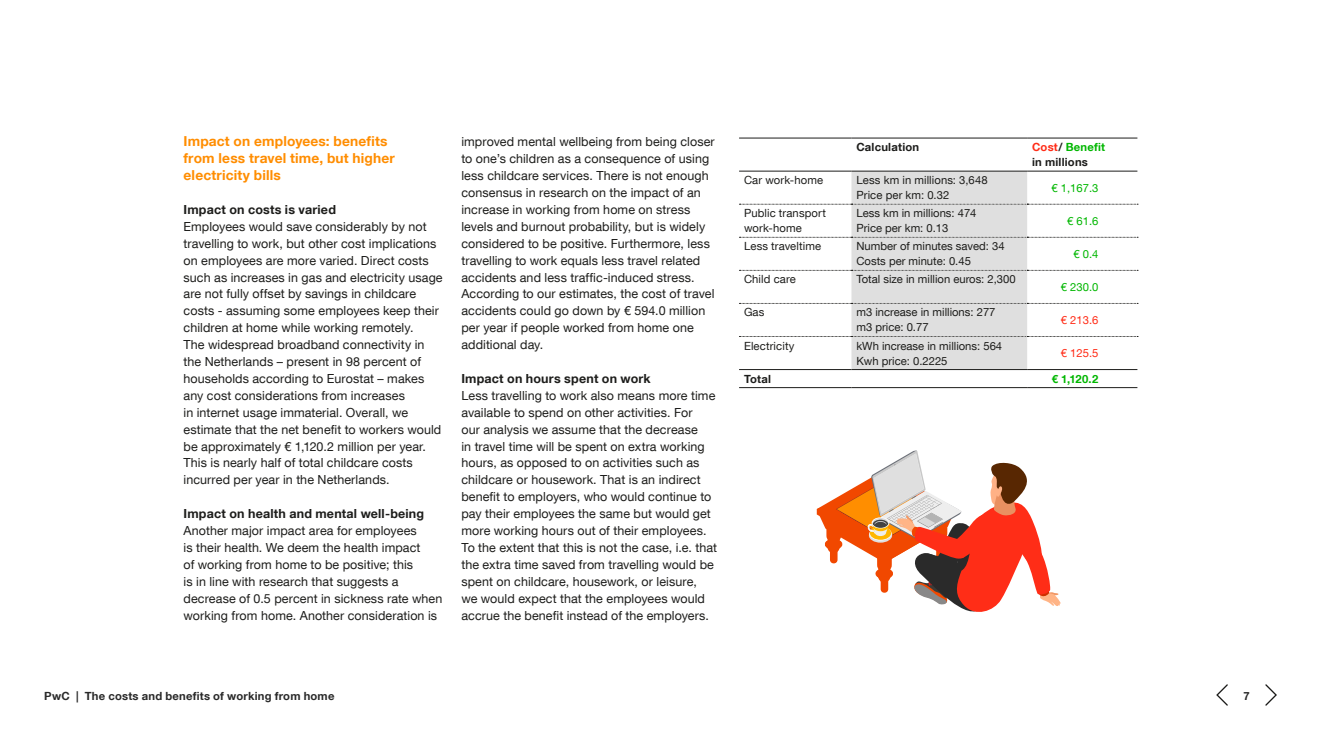
<style>
.page{position:relative;width:1322px;height:745px;background:#fff}
.page>*{position:absolute;margin:0;border:0;box-sizing:border-box;transform-origin:0 0}
.t1{font:700 13.75px/16.9px "Helvetica Neue LT Com";letter-spacing:.01em;color:#ff8d00}
.t2{font:12.5px/16.9px "Helvetica Neue LT Com";letter-spacing:.005em;color:#1d1d1b}
.t3{font:700 12.5px "Helvetica Neue LT Com";letter-spacing:.015em;color:#1d1d1b}
.t4{font:11.25px/15px "Helvetica Neue LT Com";color:#1d1d1b}
.t5{font:700 11.25px "Helvetica Neue LT Com";letter-spacing:.02em;color:#292929}
.t6{font:700 11.25px/15px "Helvetica Neue LT Com";letter-spacing:.02em;color:#1d1d1b}
.t7{font:11.25px "Helvetica Neue LT Com";color:#00b700}
.t8{font:11.25px "Helvetica Neue LT Com";color:#ff2c17}
.t9{font:700 11.25px "Helvetica Neue LT Com";color:#00b700}
.s1{color:#ff2c17}
.s2{color:#00b700}
</style>
<div class="page">
<svg style="left:1216px;top:684px;width:12px;height:21px"></svg>
<svg style="left:1265px;top:684px;width:12px;height:21px"></svg>
<hr style="left:739px;top:138px;width:112px;height:1px;background:#1d1d1b">
<hr style="left:851px;top:138px;width:176px;height:1px;background:#1d1d1b">
<hr style="left:1027px;top:138px;width:110px;height:1px;background:#1d1d1b">
<hr style="left:739px;top:369px;width:112px;height:1px;background:#1d1d1b">
<hr style="left:851px;top:369px;width:176px;height:1px;background:#1d1d1b">
<hr style="left:1027px;top:369px;width:110px;height:1px;background:#1d1d1b">
<hr style="left:739px;top:387px;width:112px;height:1px;background:#1d1d1b">
<hr style="left:851px;top:387px;width:176px;height:1px;background:#1d1d1b">
<hr style="left:1027px;top:387px;width:110px;height:1px;background:#1d1d1b">
<svg style="left:739px;top:171px;width:399px;height:198px"></svg>
<svg style="left:817px;top:450px;width:244px;height:162px"></svg>
<p class="t1" style="left:184px;top:133px;width:213px">Impact on employees: benefits from less travel time, but higher electricity bills</p>
<p class="t3" style="left:184px;top:201px;width:154px">Impact on costs is varied</p>
<p class="t2" style="left:184px;top:217px;width:261px">Employees would save considerably by not travelling to work, but other cost implications on employees are more varied. Direct costs such as increases in gas and electricity usage are not fully offset by savings in childcare costs - assuming some employees keep their children at home while working remotely.<br>The widespread broadband connectivity in the Netherlands – present in 98 percent of households according to Eurostat – makes any cost considerations from increases<br>in internet usage immaterial. Overall, we estimate that the net benefit to workers would be approximately € 1,120.2 million per year.<br>This is nearly half of total childcare costs incurred per year in the Netherlands.</p>
<p class="t3" style="left:184px;top:505px;width:242px">Impact on health and mental well-being</p>
<p class="t2" style="left:184px;top:521px;width:260px">Another major impact area for employees<br>is their health. We deem the health impact<br>of working from home to be positive; this<br>is in line with research that suggests a decrease of 0.5 percent in sickness rate when working from home. Another consideration is</p>
<p class="t2" style="left:461px;top:133px;width:255px">improved mental wellbeing from being closer to one’s children as a consequence of using less childcare services. There is not enough consensus in research on the impact of an increase in working from home on stress levels and burnout probability, but is widely considered to be positive. Furthermore, less travelling to work equals less travel related accidents and less traffic-induced stress.<br>According to our estimates, the cost of travel accidents could go down by € 594.0 million per year if people worked from home one additional day.</p>
<p class="t3" style="left:461px;top:370px;width:191px">Impact on hours spent on work</p>
<p class="t2" style="left:461px;top:386px;width:257px">Less travelling to work also means more time available to spend on other activities. For<br>our analysis we assume that the decrease<br>in travel time will be spent on extra working hours, as opposed to on activities such as childcare or housework. That is an indirect benefit to employers, who would continue to pay their employees the same but would get more working hours out of their employees.<br>To the extent that this is not the case, i.e. that the extra time saved from travelling would be spent on childcare, housework, or leisure,<br>we would expect that the employees would accrue the benefit instead of the employers.</p>
<p class="t6" style="left:856px;top:139px;width:64px">Calculation</p>
<p class="t6" style="left:1032px;top:139px;width:74px"><span class="s1">Cost</span>/ <span class="s2">Benefit </span>in millions</p>
<p class="t4" style="left:744px;top:172px;width:80px">Car work-home</p>
<p class="t4" style="left:856px;top:172px;width:133px">Less km in millions: 3,648<br>Price per km: 0.32</p>
<p class="t7" style="left:1051px;top:180px;width:48px">€ 1,167.3</p>
<p class="t4" style="left:744px;top:205px;width:83px">Public transport work-home</p>
<p class="t4" style="left:856px;top:205px;width:122px">Less km in millions: 474<br>Price per km: 0.13</p>
<p class="t7" style="left:1067px;top:214px;width:33px">€ 61.6</p>
<p class="t4" style="left:744px;top:238px;width:78px">Less traveltime</p>
<p class="t4" style="left:856px;top:238px;width:150px">Number of minutes saved: 34<br>Costs per minute: 0.45</p>
<p class="t7" style="left:1073px;top:247px;width:27px">€ 0.4</p>
<p class="t4" style="left:744px;top:271px;width:53px">Child care</p>
<p class="t4" style="left:856px;top:271px;width:161px">Total size in million euros: 2,300</p>
<p class="t7" style="left:1061px;top:280px;width:39px">€ 230.0</p>
<p class="t4" style="left:744px;top:304px;width:22px">Gas</p>
<p class="t4" style="left:856px;top:304px;width:141px">m3 increase in millions: 277 m3 price: 0.77</p>
<p class="t8" style="left:1061px;top:313px;width:39px">€ 213.6</p>
<p class="t4" style="left:744px;top:337px;width:52px">Electricity</p>
<p class="t4" style="left:856px;top:337px;width:147px">kWh increase in millions: 564<br>Kwh price: 0.2225</p>
<p class="t8" style="left:1061px;top:346px;width:39px">€ 125.5</p>
<p class="t6" style="left:744px;top:370px;width:28px">Total</p>
<p class="t9" style="left:1051px;top:371px;width:48px">€ 1,120.2</p>
<p class="t5" style="left:44px;top:688px;width:292px">PwC | The costs and benefits of working from home</p>
<p class="t5" style="left:1243px;top:688px;width:8px">7</p>
</div>
